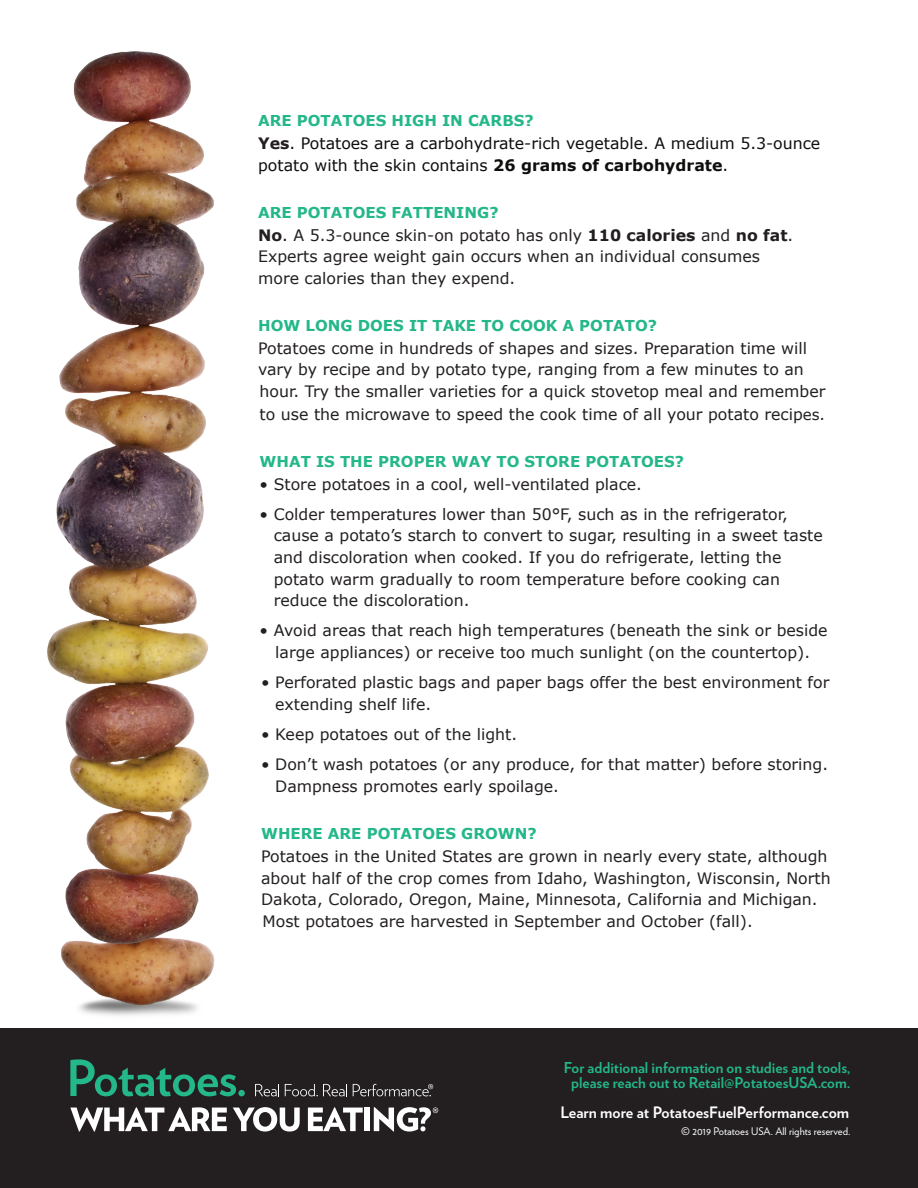
<style>
.page{position:relative;width:918px;height:1188px;background:#fff}
.page>*{position:absolute;margin:0;border:0;box-sizing:border-box;transform-origin:0 0}
.t1{font:15.75px/21.6px "Verdana";color:#231f20}
.t2{font:15.75px/21.6px "Verdana";color:#0d0f0c}
.t3{font:700 15.75px "Verlag";color:#fff}
.t4{font:700 15px "Verdana";color:#24b789}
.t5{font:700 15px/15px "Verlag";color:#24b789;text-align:center}
.t6{font:10.5px "Verlag";color:#fff}
.s1{font-weight:700;color:#231f20}
.s2{font-weight:700}
.s3{color:#0d0f0c}
.s4{font-size:15px}
</style>
<div class="page">
<div style="left:0;top:1029px;width:918px;height:159px;background:#231f20"></div>
<svg style="left:70px;top:1107px;width:157px;height:25px"></svg>
<svg style="left:233px;top:1107px;width:67px;height:25px"></svg>
<svg style="left:308px;top:1107px;width:55px;height:24px"></svg>
<div style="left:365px;top:1108px;width:5px;height:23px;background:#fff"></div>
<svg style="left:70px;top:1059px;width:166px;height:37px"></svg>
<div style="left:238px;top:1090px;width:7px;height:6px;background:#24b789;border-radius:50%"></div>
<svg style="left:255px;top:1084px;width:24px;height:12px"></svg>
<svg style="left:285px;top:1084px;width:62px;height:12px"></svg>
<svg style="left:374px;top:1107px;width:64px;height:25px"></svg>
<svg style="left:353px;top:1084px;width:80px;height:12px"></svg>
<img style="left:14px;top:51px;width:216px;height:978px">
<p class="t4" style="left:258px;top:111px;width:277px">ARE POTATOES HIGH IN CARBS?</p>
<p class="t2" style="left:258px;top:133px;width:564px"><span class="s1">Yes</span>. Potatoes are a carbohydrate-rich vegetable. A medium 5.3-ounce potato with the skin contains <span class="s2">26 grams of carbohydrate</span>.</p>
<p class="t4" style="left:258px;top:203px;width:242px">ARE POTATOES FATTENING?</p>
<p class="t1" style="left:258px;top:224px;width:537px"><span class="s2">No</span><span class="s3">.</span> A 5.3-ounce skin-on potato has only <span class="s2">110 calories</span> and <span class="s2">no fat</span>.<br>Experts agree weight gain occurs when an individual consumes more calories than they expend.</p>
<p class="t4" style="left:258px;top:316px;width:401px">HOW LONG DOES IT TAKE TO COOK A POTATO?</p>
<p class="t1" style="left:258px;top:337px;width:569px">Potatoes come in hundreds of shapes and sizes. Preparation time will vary by recipe and by potato type, ranging from a few minutes to an hour. Try the smaller varieties for a quick stovetop meal and remember to use the microwave to speed the cook time of all your potato recip<span class="s4">es.</span></p>
<p class="t4" style="left:260px;top:452px;width:426px">WHAT IS THE PROPER WAY TO STORE POTATOES?</p>
<p class="t1" style="left:260px;top:473px;width:384px">• Store potatoes in a cool, well-ventilated place.</p>
<p class="t1" style="left:274px;top:504px;width:551px;text-indent:-14px">• Colder temperatures lower than 50°F, such as in the refrigerator, cause a potato’s starch to convert to sugar, resulting in a sweet taste and discoloration when cooked. If you do refrigerate, letting the potato warm gradually to room temperature before cooking can reduce the discoloration.</p>
<p class="t1" style="left:260px;top:620px;width:570px;text-align:center">• Avoid areas that reach high temperatures (beneath the sink or beside large appliances) or receive too much sunlight (on the countertop).</p>
<p class="t1" style="left:275px;top:672px;width:556px;text-indent:-14px">• Perforated plastic bags and paper bags offer the best environment for extending shelf life.</p>
<p class="t1" style="left:261px;top:724px;width:257px">• Keep potatoes out of the light.</p>
<p class="t1" style="left:275px;top:754px;width:554px;text-indent:-14px">• Don’t wash potatoes (or any produce, for that matter) before storing.<br>Dampness promotes early spoilage.</p>
<p class="t4" style="left:261px;top:824px;width:277px">WHERE ARE POTATOES GROWN?</p>
<p class="t1" style="left:261px;top:846px;width:571px">Potatoes in the United States are grown in nearly every state, although about half of the crop comes from Idaho, Washington, Wisconsin, North Dakota, Colorado, Oregon, Maine, Minnesota, California and Michigan.<br>Most potatoes are harvested in September and October (fall).</p>
<p class="t5" style="left:564px;top:1060px;width:288px">For additional information on studies and tools, please reach out to Retail@PotatoesUSA.com.</p>
<p class="t3" style="left:560px;top:1100px;width:290px">Learn more at PotatoesFuelPerformance.com</p>
<p class="t6" style="left:681px;top:1123px;width:171px">© 2019 Potatoes USA. All rights reserved.</p>
</div>
